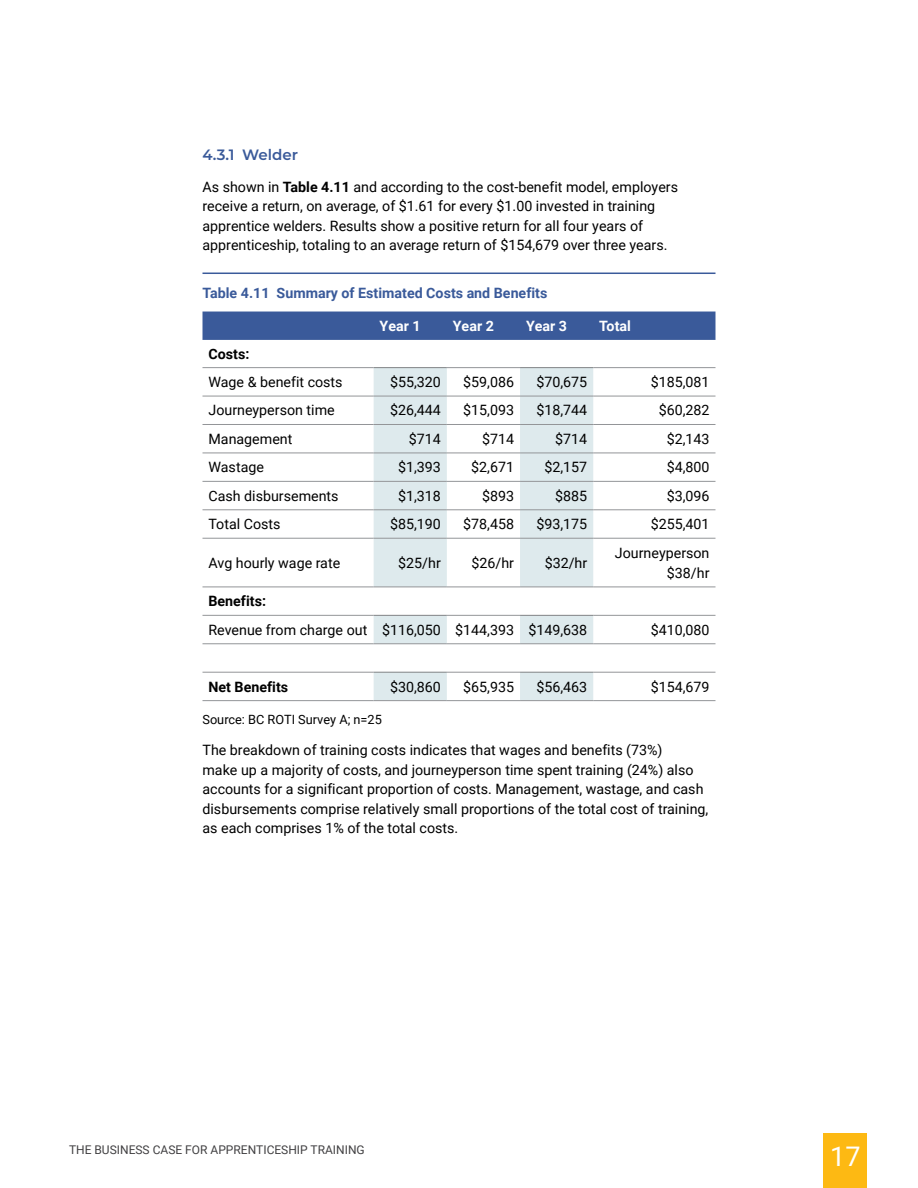
<style>
.page{position:relative;width:918px;height:1188px;background:#fff}
.page>*{position:absolute;margin:0;border:0;box-sizing:border-box;transform-origin:0 0}
.t1{font:27px "Roboto";color:#fff}
.Head_3{font:600 15px "Montserrat";color:#3a5a9a}
.Table_content_-_Left{font:14.25px/19.5px "Roboto";color:#000}
.Table_content_-_Righ{font:14.25px "Roboto";color:#000}
.Table_title{font:700 14.25px "Roboto";color:#3a5a9a}
.Table_content_-_Left-2{font:700 14.25px "Roboto";color:#000}
.Table_Header{font:700 14.25px "Roboto";color:#fff}
.Table_note{font:12.75px "Roboto";color:#000}
.t2{font:12px "Roboto";color:#414042}
.s1{font-weight:700}
</style>
<div class="page">
<hr style="left:202px;top:273px;width:514px;height:1px;background:#3a5a9a">
<div style="left:202px;top:312px;width:514px;height:28px;background:#3a5a9a"></div>
<svg style="left:202px;top:368px;width:514px;height:332px"></svg>
<svg style="left:374px;top:368px;width:219px;height:332px;fill:#deeaed"></svg>
<hr style="left:202px;top:367px;width:172px;height:1px;background:#939598">
<hr style="left:447px;top:367px;width:73px;height:1px;background:#939598">
<hr style="left:593px;top:367px;width:123px;height:1px;background:#939598">
<hr style="left:202px;top:396px;width:172px;height:1px;background:#939598">
<hr style="left:374px;top:396px;width:73px;height:1px;background:#939598">
<hr style="left:447px;top:396px;width:73px;height:1px;background:#939598">
<hr style="left:520px;top:396px;width:73px;height:1px;background:#939598">
<hr style="left:593px;top:396px;width:123px;height:1px;background:#939598">
<hr style="left:202px;top:424px;width:172px;height:1px;background:#939598">
<hr style="left:374px;top:424px;width:73px;height:1px;background:#939598">
<hr style="left:447px;top:424px;width:73px;height:1px;background:#939598">
<hr style="left:520px;top:424px;width:73px;height:1px;background:#939598">
<hr style="left:593px;top:424px;width:123px;height:1px;background:#939598">
<hr style="left:202px;top:453px;width:172px;height:1px;background:#939598">
<hr style="left:374px;top:453px;width:73px;height:1px;background:#939598">
<hr style="left:447px;top:453px;width:73px;height:1px;background:#939598">
<hr style="left:520px;top:453px;width:73px;height:1px;background:#939598">
<hr style="left:593px;top:453px;width:123px;height:1px;background:#939598">
<hr style="left:202px;top:481px;width:172px;height:1px;background:#939598">
<hr style="left:374px;top:481px;width:73px;height:1px;background:#939598">
<hr style="left:447px;top:481px;width:73px;height:1px;background:#939598">
<hr style="left:520px;top:481px;width:73px;height:1px;background:#939598">
<hr style="left:593px;top:481px;width:123px;height:1px;background:#939598">
<hr style="left:202px;top:509px;width:172px;height:1px;background:#939598">
<hr style="left:374px;top:509px;width:73px;height:1px;background:#939598">
<hr style="left:447px;top:509px;width:73px;height:1px;background:#939598">
<hr style="left:520px;top:509px;width:73px;height:1px;background:#939598">
<hr style="left:593px;top:509px;width:123px;height:1px;background:#939598">
<hr style="left:202px;top:538px;width:172px;height:1px;background:#939598">
<hr style="left:374px;top:538px;width:73px;height:1px;background:#939598">
<hr style="left:447px;top:538px;width:73px;height:1px;background:#939598">
<hr style="left:520px;top:538px;width:73px;height:1px;background:#939598">
<hr style="left:593px;top:538px;width:123px;height:1px;background:#939598">
<hr style="left:202px;top:587px;width:172px;height:1px;background:#939598">
<hr style="left:447px;top:587px;width:73px;height:1px;background:#939598">
<hr style="left:593px;top:587px;width:123px;height:1px;background:#939598">
<hr style="left:202px;top:615px;width:172px;height:1px;background:#939598">
<hr style="left:593px;top:615px;width:123px;height:1px;background:#939598">
<hr style="left:202px;top:643px;width:172px;height:1px;background:#939598">
<hr style="left:593px;top:643px;width:123px;height:1px;background:#939598">
<hr style="left:202px;top:672px;width:172px;height:1px;background:#939598">
<hr style="left:447px;top:672px;width:73px;height:1px;background:#939598">
<hr style="left:593px;top:672px;width:123px;height:1px;background:#939598">
<hr style="left:202px;top:700px;width:172px;height:1px;background:#939598">
<hr style="left:447px;top:700px;width:73px;height:1px;background:#939598">
<hr style="left:593px;top:700px;width:123px;height:1px;background:#939598">
<hr style="left:374px;top:367px;width:73px;height:1px;background:#808285">
<hr style="left:520px;top:367px;width:73px;height:1px;background:#808285">
<hr style="left:374px;top:615px;width:73px;height:1px;background:#808285">
<hr style="left:520px;top:615px;width:73px;height:1px;background:#808285">
<hr style="left:374px;top:672px;width:73px;height:1px;background:#808285">
<hr style="left:520px;top:672px;width:73px;height:1px;background:#808285">
<hr style="left:374px;top:587px;width:73px;height:1px;background:#939598">
<hr style="left:520px;top:587px;width:73px;height:1px;background:#939598">
<hr style="left:447px;top:615px;width:73px;height:1px;background:#939598">
<hr style="left:374px;top:643px;width:73px;height:1px;background:#939598">
<hr style="left:447px;top:643px;width:73px;height:1px;background:#939598">
<hr style="left:520px;top:643px;width:73px;height:1px;background:#939598">
<hr style="left:374px;top:700px;width:73px;height:1px;background:#939598">
<hr style="left:520px;top:700px;width:73px;height:1px;background:#939598">
<div style="left:824px;top:1134px;width:43px;height:54px;background:#fdb913"></div>
<h3 class="Head_3" style="left:202px;top:144px;width:97px">4.3.1 Welder</h3>
<p class="Table_content_-_Left" style="left:202px;top:176px;width:477px">As shown in <span class="s1">Table 4.11</span> and according to the cost-benefit model, employers receive a return, on average, of $1.61 for every $1.00 invested in training apprentice welders. Results show a positive return for all four years of apprenticeship, totaling to an average return of $154,679 over three years.</p>
<p class="Table_title" style="left:202px;top:283px;width:346px">Table 4.11 Summary of Estimated Costs and Benefits</p>
<p class="Table_Header" style="left:380px;top:316px;width:43px">Year 1</p>
<p class="Table_Header" style="left:453px;top:316px;width:43px">Year 2</p>
<p class="Table_Header" style="left:526px;top:316px;width:43px">Year 3</p>
<p class="Table_Header" style="left:599px;top:316px;width:33px">Total</p>
<p class="Table_content_-_Left-2" style="left:208px;top:344px;width:42px">Costs:</p>
<p class="Table_content_-_Left" style="left:208px;top:372px;width:136px">Wage &amp; benefit costs</p>
<p class="Table_content_-_Righ" style="left:390px;top:372px;width:52px">$55,320</p>
<p class="Table_content_-_Righ" style="left:463px;top:372px;width:52px">$59,086</p>
<p class="Table_content_-_Righ" style="left:536px;top:372px;width:52px">$70,675</p>
<p class="Table_content_-_Righ" style="left:651px;top:372px;width:60px">$185,081</p>
<p class="Table_content_-_Left" style="left:208px;top:400px;width:128px">Journeyperson time</p>
<p class="Table_content_-_Righ" style="left:390px;top:400px;width:52px">$26,444</p>
<p class="Table_content_-_Righ" style="left:463px;top:400px;width:52px">$15,093</p>
<p class="Table_content_-_Righ" style="left:536px;top:400px;width:52px">$18,744</p>
<p class="Table_content_-_Righ" style="left:659px;top:400px;width:52px">$60,282</p>
<p class="Table_content_-_Left" style="left:208px;top:429px;width:85px">Management</p>
<p class="Table_content_-_Righ" style="left:409px;top:429px;width:34px">$714</p>
<p class="Table_content_-_Righ" style="left:482px;top:429px;width:34px">$714</p>
<p class="Table_content_-_Righ" style="left:555px;top:429px;width:34px">$714</p>
<p class="Table_content_-_Righ" style="left:667px;top:429px;width:44px">$2,143</p>
<p class="Table_content_-_Left" style="left:208px;top:457px;width:57px">Wastage</p>
<p class="Table_content_-_Righ" style="left:398px;top:457px;width:44px">$1,393</p>
<p class="Table_content_-_Righ" style="left:471px;top:457px;width:44px">$2,671</p>
<p class="Table_content_-_Righ" style="left:544px;top:457px;width:44px">$2,157</p>
<p class="Table_content_-_Righ" style="left:667px;top:457px;width:44px">$4,800</p>
<p class="Table_content_-_Left" style="left:208px;top:485px;width:132px">Cash disbursements</p>
<p class="Table_content_-_Righ" style="left:398px;top:486px;width:44px">$1,318</p>
<p class="Table_content_-_Righ" style="left:482px;top:486px;width:34px">$893</p>
<p class="Table_content_-_Righ" style="left:555px;top:486px;width:34px">$885</p>
<p class="Table_content_-_Righ" style="left:667px;top:486px;width:44px">$3,096</p>
<p class="Table_content_-_Left" style="left:208px;top:514px;width:74px">Total Costs</p>
<p class="Table_content_-_Righ" style="left:390px;top:514px;width:52px">$85,190</p>
<p class="Table_content_-_Righ" style="left:463px;top:514px;width:52px">$78,458</p>
<p class="Table_content_-_Righ" style="left:536px;top:514px;width:52px">$93,175</p>
<p class="Table_content_-_Righ" style="left:651px;top:514px;width:60px">$255,401</p>
<p class="Table_content_-_Left" style="left:208px;top:552px;width:133px">Avg hourly wage rate</p>
<p class="Table_content_-_Righ" style="left:398px;top:553px;width:44px">$25/hr</p>
<p class="Table_content_-_Righ" style="left:472px;top:553px;width:44px">$26/hr</p>
<p class="Table_content_-_Righ" style="left:545px;top:553px;width:44px">$32/hr</p>
<p class="Table_content_-_Righ" style="left:615px;top:543px;width:96px">Journeyperson</p>
<p class="Table_content_-_Righ" style="left:667px;top:563px;width:44px">$38/hr</p>
<p class="Table_content_-_Left-2" style="left:208px;top:591px;width:59px">Benefits:</p>
<p class="Table_content_-_Left" style="left:208px;top:619px;width:160px">Revenue from charge out</p>
<p class="Table_content_-_Righ" style="left:382px;top:620px;width:60px">$116,050</p>
<p class="Table_content_-_Righ" style="left:455px;top:620px;width:60px">$144,393</p>
<p class="Table_content_-_Righ" style="left:528px;top:620px;width:60px">$149,638</p>
<p class="Table_content_-_Righ" style="left:651px;top:620px;width:60px">$410,080</p>
<p class="Table_content_-_Left-2" style="left:208px;top:677px;width:81px">Net Benefits</p>
<p class="Table_content_-_Righ" style="left:390px;top:677px;width:52px">$30,860</p>
<p class="Table_content_-_Righ" style="left:463px;top:677px;width:52px">$65,935</p>
<p class="Table_content_-_Righ" style="left:536px;top:677px;width:52px">$56,463</p>
<p class="Table_content_-_Righ" style="left:651px;top:677px;width:60px">$154,679</p>
<p class="Table_note" style="left:202px;top:710px;width:181px">Source: BC ROTI Survey A; n=25</p>
<p class="Table_content_-_Left" style="left:202px;top:740px;width:507px">The breakdown of training costs indicates that wages and benefits (73%)<br>make up a majority of costs, and journeyperson time spent training (24%) also accounts for a significant proportion of costs. Management, wastage, and cash disbursements comprise relatively small proportions of the total cost of training, as each comprises 1% of the total costs.</p>
<p class="t2" style="left:69px;top:1141px;width:297px">THE BUSINESS CASE FOR APPRENTICESHIP TRAINING</p>
<h1 class="t1" style="left:830px;top:1138px;width:32px">17</h1>
</div>
